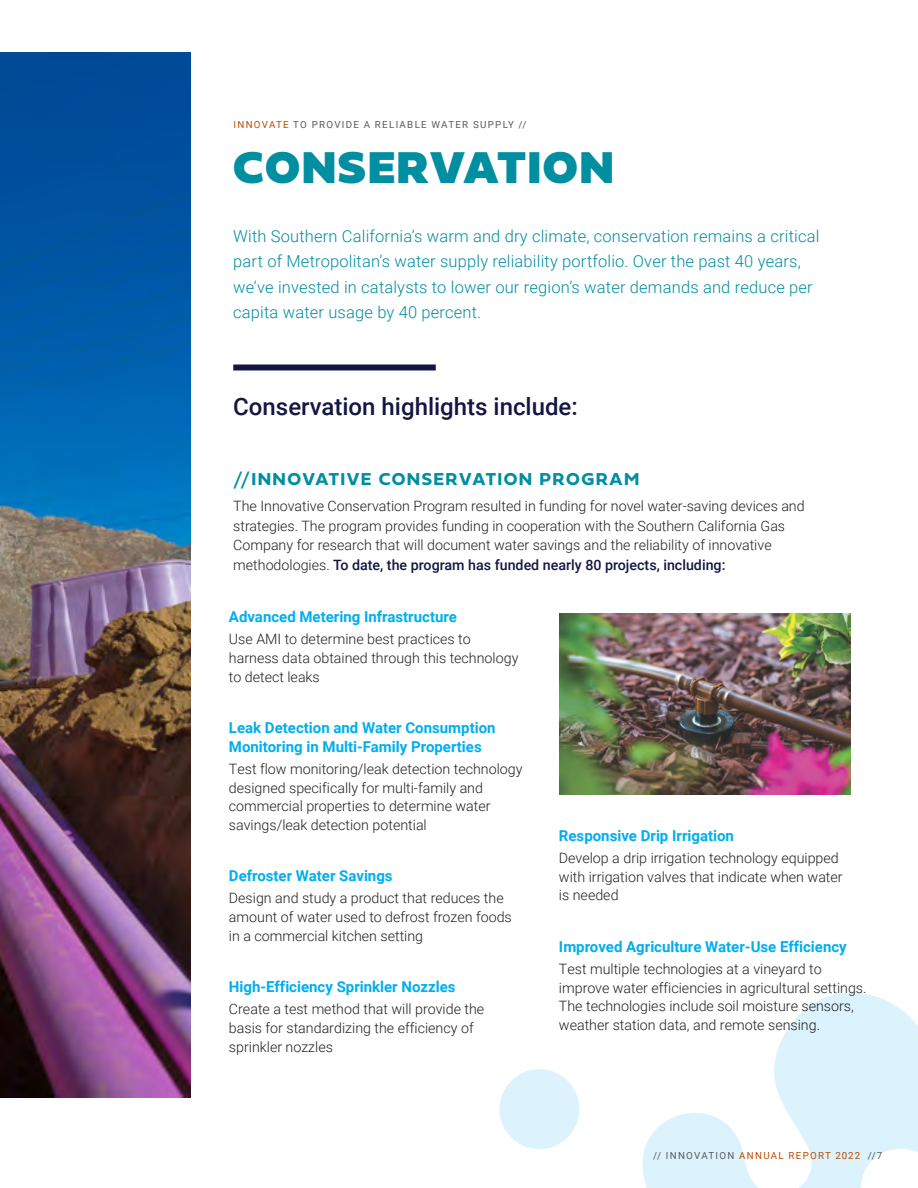
<style>
.page{position:relative;width:918px;height:1188px;background:#fff}
.page>*{position:absolute;margin:0;border:0;box-sizing:border-box;transform-origin:0 0}
.t1{font:46.5px "Fieldwork Hum Fat";letter-spacing:.04em;color:#008ea1}
.BODY{font:500 24px "Roboto";color:#131641}
.t2{font:700 18px "Fieldwork Hum";letter-spacing:.08em;color:#008ea1}
.BODY-2{font:300 16.5px/25.5px "Roboto";letter-spacing:.01em;color:#008ea1}
.H4_conservation{font:700 15px/18.8px "Roboto";color:#00aeef}
.BODY-3{font:300 14.25px/18.8px "Roboto";color:#231f20}
.INTERIOR_HEADERS{font:9.75px "Roboto";letter-spacing:.135em;color:#5a5b5d}
.INTERIOR_HEADERS-2{font:9.75px "Roboto";letter-spacing:.135em;color:#ba4d01}
.s1{color:#ba4d01}
.s2{font-weight:400}
.s3{font-weight:500;color:#131641}
.s4{color:#5a5b5d}
</style>
<div class="page">
<svg style="left:546px;top:993px;width:372px;height:195px"></svg>
<img style="left:0;top:53px;width:191px;height:1044px">
<div style="left:500px;top:1069px;width:79px;height:80px;background:#dcf2fc;border-radius:50%"></div>
<div style="left:233px;top:364px;width:203px;height:6px;background:#131641"></div>
<img style="left:559px;top:613px;width:291px;height:182px">
<p class="INTERIOR_HEADERS" style="left:233px;top:118px;width:295px"><span class="s1">INNOVATE</span> TO PROVIDE A RELIABLE WATER SUPPLY //</p>
<p class="t1" style="left:233px;top:131px;width:382px">CONSERVATION</p>
<p class="BODY-2" style="left:233px;top:223px;width:588px">With Southern California’s warm and dry climate, conservation remains a critical part of Metropolitan’s water supply reliability portfolio. Over the past 40 years, we’ve invested in catalysts to lower our region’s water demands and reduce per capita water usage by 40 percent.</p>
<p class="BODY" style="left:233px;top:390px;width:346px">Conservation highlights include:</p>
<p class="t2" style="left:233px;top:465px;width:408px"><span class="s2">//</span>INNOVATIVE CONSERVATION PROGRAM</p>
<p class="BODY-3" style="left:233px;top:496px;width:573px;line-height:19.5px">The Innovative Conservation Program resulted in funding for novel water-saving devices and strategies. The program provides funding in cooperation with the Southern California Gas Company for research that will document water savings and the reliability of innovative methodologies. <span class="s3">To date, the program has funded nearly 80 projects, including:</span></p>
<p class="H4_conservation" style="left:229px;top:607px;width:230px">Advanced Metering Infrastructure</p>
<p class="BODY-3" style="left:229px;top:629px;width:291px">Use AMI to determine best practices to harness data obtained through this technology to detect leaks</p>
<p class="H4_conservation" style="left:229px;top:718px;width:268px">Leak Detection and Water Consumption<br>Monitoring in Multi-Family Properties</p>
<p class="BODY-3" style="left:229px;top:759px;width:295px">Test flow monitoring/leak detection technology designed specifically for multi-family and commercial properties to determine water savings/leak detection potential</p>
<p class="H4_conservation" style="left:229px;top:866px;width:165px">Defroster Water Savings</p>
<p class="BODY-3" style="left:229px;top:888px;width:284px">Design and study a product that reduces the amount of water used to defrost frozen foods in a commercial kitchen setting</p>
<p class="H4_conservation" style="left:229px;top:977px;width:228px">High-Efficiency Sprinkler Nozzles</p>
<p class="BODY-3" style="left:229px;top:999px;width:257px">Create a test method that will provide the basis for standardizing the efficiency of sprinkler nozzles</p>
<p class="H4_conservation" style="left:559px;top:825px;width:177px">Responsive Drip Irrigation</p>
<p class="BODY-3" style="left:559px;top:848px;width:285px">Develop a drip irrigation technology equipped with irrigation valves that indicate when water is needed</p>
<p class="H4_conservation" style="left:559px;top:936px;width:289px">Improved Agriculture Water-Use Efficiency</p>
<p class="BODY-3" style="left:559px;top:959px;width:309px">Test multiple technologies at a vineyard to improve water efficiencies in agricultural settings.<br>The technologies include soil moisture sensors, weather station data, and remote sensing.</p>
<p class="INTERIOR_HEADERS-2" style="left:653px;top:1149px;width:231px"><span class="s4">// INNOVATION</span> ANNUAL REPORT 2022 <span class="s4">//7</span></p>
</div>
